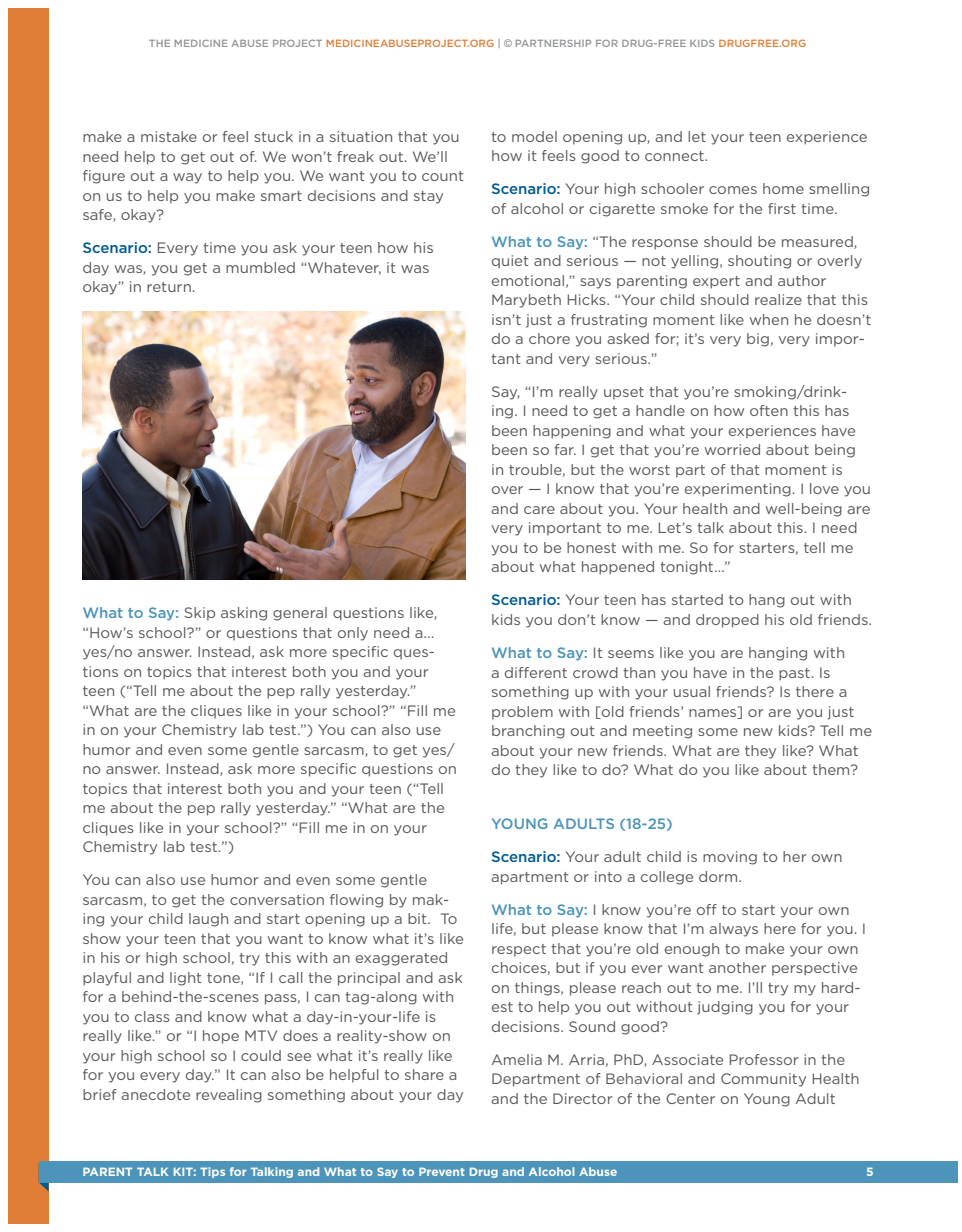
<style>
.page{position:relative;width:962px;height:1232px;background:#fff}
.page>*{position:absolute;margin:0;border:0;box-sizing:border-box;transform-origin:0 0}
.t1{font:15px/19.5px "Gotham";color:#57585a}
.t2{font:500 15px "Gotham";color:#4c94b9}
.t3{font:700 12px "Gotham";color:#fff}
.t4{font:500 10.5px "Gotham";color:#939598}
.s1{color:#e07e37}
.s2{font-family:"Arial";font-weight:400;color:#808285}
.s3{font-weight:500;color:#015a92}
.s4{font-weight:500;color:#4c94b9}
</style>
<div class="page">
<div style="left:8px;top:8px;width:41px;height:1215px;background:#e07e37"></div>
<svg style="left:39px;top:1182px;width:10px;height:9px"></svg>
<div style="left:39px;top:1160px;width:918px;height:22px;background:#4c94b9"></div>
<img style="left:82px;top:311px;width:383px;height:269px">
<p class="t4" style="left:149px;top:37px;width:658px">THE MEDICINE ABUSE PROJECT <span class="s1">MEDICINEABUSEPROJECT.ORG</span> | <span class="s2">©</span> PARTNERSHIP FOR DRUG-FREE KIDS <span class="s1">DRUGFREE.ORG</span></p>
<p class="t1" style="left:82px;top:127px;width:383px">make a mistake or feel stuck in a situation that you need help to get out of. We won’t freak out. We’ll figure out a way to help you. We want you to count on us to help you make smart decisions and stay safe, okay?</p>
<p class="t1" style="left:82px;top:238px;width:353px"><span class="s3">Scenario:</span> Every time you ask your teen how his day was, you get a mumbled “Whatever, it was okay” in return.</p>
<p class="t1" style="left:82px;top:602px;width:376px"><span class="s4">What to Say:</span> Skip asking general questions like, “How’s school?” or questions that only need a... yes/no answer. Instead, ask more specific ques&shy;tions on topics that interest both you and your teen (“Tell me about the pep rally yesterday.” “What are the cliques like in your school?” “Fill me in on your Chemistry lab test.”) You can also use humor and even some gentle sarcasm, to get yes/ no answer. Instead, ask more specific questions on topics that interest both you and your teen (“Tell me about the pep rally yesterday.” “What are the cliques like in your school?” “Fill me in on your Chemistry lab test.”)</p>
<p class="t1" style="left:82px;top:869px;width:383px">You can also use humor and even some gentle sarcasm, to get the conversation flowing by mak&shy;ing your child laugh and start opening up a bit. To show your teen that you want to know what it’s like in his or high school, try this with an exaggerated playful and light tone, “If I call the principal and ask for a behind-the-scenes pass, I can tag-along with you to class and know what a day-in-your-life is really like.” or “I hope MTV does a reality-show on your high school so I could see what it’s really like for you every day.” It can also be helpful to share a brief anecdote revealing something about your day</p>
<p class="t1" style="left:491px;top:126px;width:378px">to model opening up, and let your teen experience how it feels good to connect.</p>
<p class="t1" style="left:491px;top:179px;width:381px"><span class="s3">Scenario:</span> Your high schooler comes home smelling of alcohol or cigarette smoke for the first time.</p>
<p class="t1" style="left:491px;top:231px;width:382px"><span class="s4">What to Say:</span> “The response should be measured, quiet and serious — not yelling, shouting or overly emotional,” says parenting expert and author Marybeth Hicks. “Your child should realize that this isn’t just a frustrating moment like when he doesn’t do a chore you asked for; it’s very big, very impor&shy;tant and very serious.”</p>
<p class="t1" style="left:491px;top:381px;width:381px">Say, “I’m really upset that you’re smoking/drink&shy;ing. I need to get a handle on how often this has been happening and what your experiences have been so far. I get that you’re worried about being in trouble, but the worst part of that moment is over — I know that you’re experimenting. I love you and care about you. Your health and well-being are very important to me. Let’s talk about this. I need you to be honest with me. So for starters, tell me about what happened tonight…”</p>
<p class="t1" style="left:491px;top:590px;width:382px"><span class="s3">Scenario:</span> Your teen has started to hang out with kids you don’t know — and dropped his old friends.</p>
<p class="t1" style="left:491px;top:642px;width:382px"><span class="s4">What to Say:</span> It seems like you are hanging with<br>a different crowd than you have in the past. Is something up with your usual friends? Is there a problem with [old friends’ names] or are you just branching out and meeting some new kids? Tell me about your new friends. What are they like? What do they like to do? What do you like about them?</p>
<p class="t2" style="left:491px;top:815px;width:183px">YOUNG ADULTS (18-25)</p>
<p class="t1" style="left:491px;top:846px;width:353px"><span class="s3">Scenario:</span> Your adult child is moving to her own apartment or into a college dorm.</p>
<p class="t1" style="left:491px;top:899px;width:376px"><span class="s4">What to Say:</span> I know you’re off to start your own life, but please know that I’m always here for you. I respect that you’re old enough to make your own choices, but if you ever want another perspective on things, please reach out to me. I’ll try my hard&shy;est to help you out without judging you for your decisions. Sound good?</p>
<p class="t1" style="left:491px;top:1049px;width:370px">Amelia M. Arria, PhD, Associate Professor in the<br>Department of Behavioral and Community Health and the Director of the Center on Young Adult</p>
<p class="t3" style="left:82px;top:1163px;width:536px">PARENT TALK KIT: Tips for Talking and What to Say to Prevent Drug and Alcohol Abuse</p>
<p class="t3" style="left:865px;top:1163px;width:9px">5</p>
</div>
